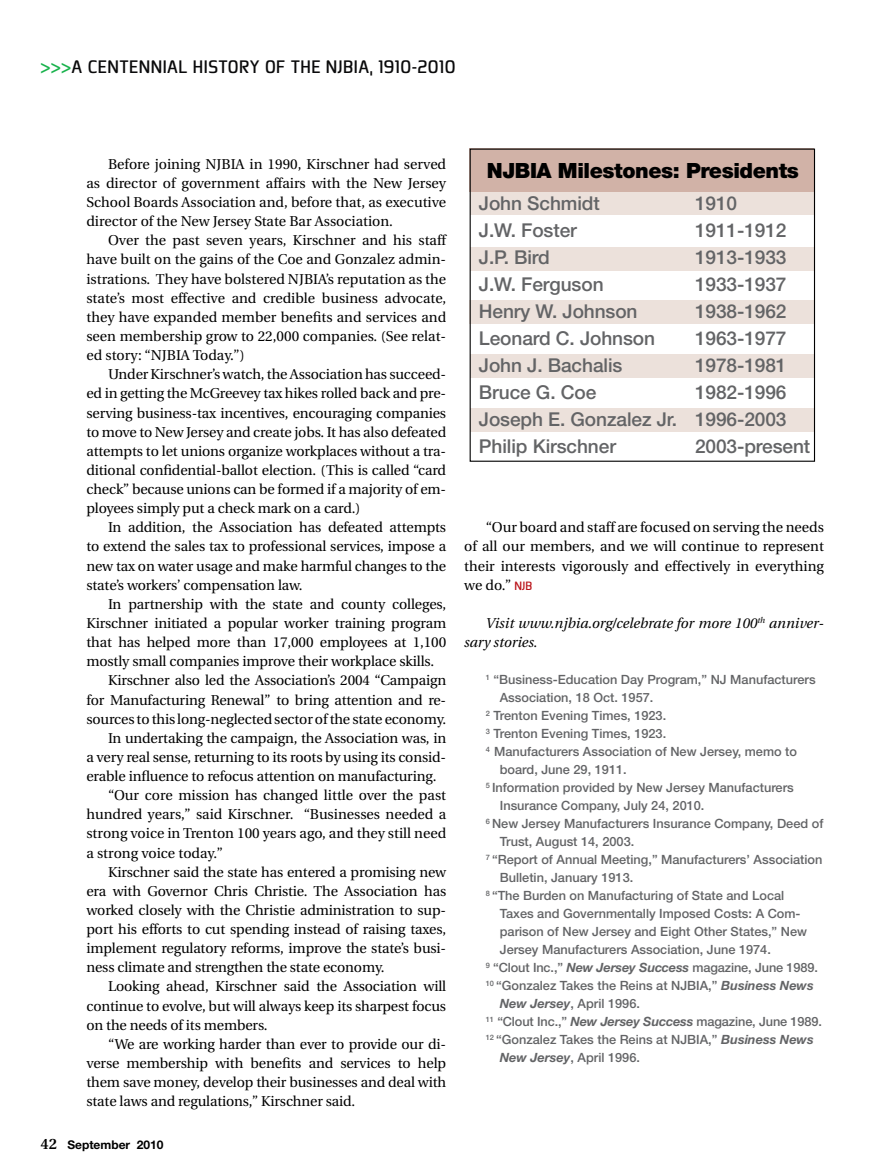
<style>
.page{position:relative;width:878px;height:1175px;background:#fff}
.page>*{position:absolute;margin:0;border:0;box-sizing:border-box;transform-origin:0 0}
.t1{font:900 21px "Helvetica Neue";letter-spacing:-.02em;color:#000}
.t2{font:500 19.05px/27px "Helvetica Neue";letter-spacing:-.005em;color:#636466;text-align:justify}
.t3{font:700 18px "Bentwood";letter-spacing:.025em;color:#0a0a0b}
.t4{font:14.25px/19px "Utopia";letter-spacing:-.01em;color:#000;text-align:justify}
.t5{font:italic 14.25px/19px "Utopia";color:#000}
.t6{font:500 12.75px "Helvetica Neue";color:#636466}
.t7{font:700 12px "Helvetica Neue";color:#000}
.s1{color:#18b24c}
.s2{font-family:"Utopia";font-weight:600;font-size:15px}
.s3{font-family:"Bentwood";font-weight:700;font-size:12px;color:#ba141a}
.s4{font-weight:700;font-style:italic}
</style>
<div class="page">
<div style="left:470px;top:408px;width:344px;height:24px;background:#ece1db"></div>
<div style="left:469px;top:300px;width:344px;height:24px;background:#ece1db"></div>
<div style="left:470px;top:246px;width:344px;height:24px;background:#ece1db"></div>
<div style="left:470px;top:190px;width:344px;height:24px;background:#ece1db"></div>
<div style="left:470px;top:354px;width:344px;height:24px;background:#ece1db"></div>
<div style="left:469px;top:148px;width:345px;height:44px;background:#d1b2a7"></div>
<div style="left:469px;top:148px;width:346px;height:314px;border:1px solid #000"></div>
<p class="t3" style="left:40px;top:56px;width:416px"><span class="s1">&gt;&gt;&gt;</span>A CENTENNIAL HISTORY OF THE NJBIA, 1910-2010</p>
<p class="t4" style="left:86px;top:155px;width:361px;text-indent:22px">Before joining NJBIA in 1990, Kirschner had served as director of government affairs with the New Jersey School Boards Association and, before that, as executive director of the New Jersey State Bar Association.</p>
<p class="t4" style="left:86px;top:231px;width:361px;text-indent:22px">Over the past seven years, Kirschner and his staff have built on the gains of the Coe and Gonzalez admin&shy;istrations. They have bolstered NJBIA’s reputation as the state’s most effective and credible business advocate, they have expanded member benefits and services and seen membership grow to 22,000 companies. (See relat&shy;ed story: “NJBIA Today.”)</p>
<p class="t4" style="left:86px;top:365px;width:361px;text-indent:22px">Under Kirschner’s watch, the Association has succeed&shy;ed in getting the McGreevey tax hikes rolled back and pre&shy;serving business-tax incentives, encouraging companies to move to New Jersey and create jobs. It has also defeated attempts to let unions organize workplaces without a tra&shy;ditional confidential-ballot election. (This is called “card check” because unions can be formed if a majority of em&shy;ployees simply put a check mark on a card.)</p>
<p class="t4" style="left:86px;top:518px;width:361px;text-indent:22px">In addition, the Association has defeated attempts to extend the sales tax to professional services, impose a new tax on water usage and make harmful changes to the state’s workers’ compensation law.</p>
<p class="t4" style="left:108px;top:595px;width:339px">In partnership with the state and county colleges,</p>
<p class="t4" style="left:86px;top:614px;width:361px">Kirschner initiated a popular worker training program</p>
<p class="t4" style="left:86px;top:633px;width:361px">that has helped more than 17,000 employees at 1,100</p>
<p class="t4" style="left:86px;top:652px;width:349px">mostly small companies improve their workplace skills.</p>
<p class="t4" style="left:108px;top:671px;width:339px">Kirschner also led the Association’s 2004 “Campaign</p>
<p class="t4" style="left:86px;top:690px;width:361px">for Manufacturing Renewal” to bring attention and re-</p>
<p class="t4" style="left:86px;top:709px;width:361px">sources to this long-neglected sector of the state economy.</p>
<p class="t4" style="left:108px;top:728px;width:339px">In undertaking the campaign, the Association was, in</p>
<p class="t4" style="left:86px;top:747px;width:361px">a very real sense, returning to its roots by using its consid-</p>
<p class="t4" style="left:86px;top:767px;width:351px">erable influence to refocus attention on manufacturing.</p>
<p class="t4" style="left:108px;top:786px;width:339px">“Our core mission has changed little over the past</p>
<p class="t4" style="left:86px;top:805px;width:361px">hundred years,” said Kirschner. “Businesses needed a</p>
<p class="t4" style="left:86px;top:824px;width:361px">strong voice in Trenton 100 years ago, and they still need</p>
<p class="t4" style="left:86px;top:843px;width:138px">a strong voice today.”</p>
<p class="t4" style="left:108px;top:862px;width:339px">Kirschner said the state has entered a promising new</p>
<p class="t4" style="left:86px;top:881px;width:361px">era with Governor Chris Christie. The Association has</p>
<p class="t4" style="left:86px;top:900px;width:361px">worked closely with the Christie administration to sup-</p>
<p class="t4" style="left:86px;top:920px;width:361px">port his efforts to cut spending instead of raising taxes,</p>
<p class="t4" style="left:86px;top:939px;width:361px">implement regulatory reforms, improve the state’s busi-</p>
<p class="t4" style="left:86px;top:958px;width:299px">ness climate and strengthen the state economy.</p>
<p class="t4" style="left:108px;top:977px;width:339px">Looking ahead, Kirschner said the Association will</p>
<p class="t4" style="left:86px;top:996px;width:361px">continue to evolve, but will always keep its sharpest focus</p>
<p class="t4" style="left:86px;top:1015px;width:183px">on the needs of its members.</p>
<p class="t4" style="left:108px;top:1034px;width:339px">“We are working harder than ever to provide our di-</p>
<p class="t4" style="left:86px;top:1053px;width:361px">verse membership with benefits and services to help</p>
<p class="t4" style="left:86px;top:1073px;width:361px">them save money, develop their businesses and deal with</p>
<p class="t4" style="left:86px;top:1092px;width:270px">state laws and regulations,” Kirschner said.</p>
<p class="t7" style="left:40px;top:1137px;width:125px"><span class="s2">42</span> September 2010</p>
<h1 class="t1" style="left:487px;top:157px;width:313px">NJBIA Milestones: Presidents</h1>
<h2 class="t2" style="left:479px;top:190px;width:122px">John Schmidt</h2>
<h2 class="t2" style="left:695px;top:190px;width:44px">1910</h2>
<h2 class="t2" style="left:479px;top:217px;width:99px">J.W. Foster</h2>
<h2 class="t2" style="left:695px;top:217px;width:93px">1911-1912</h2>
<h2 class="t2" style="left:479px;top:244px;width:72px">J.P. Bird</h2>
<h2 class="t2" style="left:695px;top:244px;width:93px">1913-1933</h2>
<h2 class="t2" style="left:479px;top:271px;width:126px">J.W. Ferguson</h2>
<h2 class="t2" style="left:695px;top:271px;width:93px">1933-1937</h2>
<h2 class="t2" style="left:479px;top:298px;width:160px">Henry W. Johnson</h2>
<h2 class="t2" style="left:695px;top:298px;width:93px">1938-1962</h2>
<h2 class="t2" style="left:479px;top:324px;width:178px">Leonard C. Johnson</h2>
<h2 class="t2" style="left:695px;top:324px;width:93px">1963-1977</h2>
<h2 class="t2" style="left:479px;top:351px;width:145px">John J. Bachalis</h2>
<h2 class="t2" style="left:695px;top:351px;width:93px">1978-1981</h2>
<h2 class="t2" style="left:479px;top:378px;width:119px">Bruce G. Coe</h2>
<h2 class="t2" style="left:479px;top:378px;width:309px;text-indent:216px">1982-1996<br>Joseph E. Gonzalez Jr. 1996-2003<br>Philip Kirschner</h2>
<h2 class="t2" style="left:695px;top:432px;width:117px">2003-present</h2>
<p class="t4" style="left:464px;top:518px;width:361px;text-indent:22px">“Our board and staff are focused on serving the needs of all our members, and we will continue to represent their interests vigorously and effectively in everything we do.” <span class="s3">NJB</span></p>
<p class="t5" style="left:464px;top:614px;width:361px;text-indent:22px">Visit www.njbia.org/celebrate for more 100<sup>th</sup> anniver&shy;sary stories.</p>
<p class="t6" style="left:486px;top:672px;width:331px"><sup>1</sup> “Business-Education Day Program,” NJ Manufacturers</p>
<p class="t6" style="left:500px;top:690px;width:155px">Association, 18 Oct. 1957.</p>
<p class="t6" style="left:486px;top:708px;width:182px"><sup>2</sup> Trenton Evening Times, 1923.</p>
<p class="t6" style="left:486px;top:726px;width:182px"><sup>3</sup> Trenton Evening Times, 1923.</p>
<p class="t6" style="left:486px;top:744px;width:313px"><sup>4</sup> Manufacturers Association of New Jersey, memo to</p>
<p class="t6" style="left:500px;top:762px;width:128px">board, June 29, 1911.</p>
<p class="t6" style="left:486px;top:780px;width:309px"><sup>5</sup> Information provided by New Jersey Manufacturers</p>
<p class="t6" style="left:500px;top:798px;width:206px">Insurance Company, July 24, 2010.</p>
<p class="t6" style="left:486px;top:816px;width:339px"><sup>6</sup> New Jersey Manufacturers Insurance Company, Deed of</p>
<p class="t6" style="left:500px;top:834px;width:136px">Trust, August 14, 2003.</p>
<p class="t6" style="left:486px;top:852px;width:338px"><sup>7</sup> “Report of Annual Meeting,” Manufacturers’ Association</p>
<p class="t6" style="left:500px;top:870px;width:135px">Bulletin, January 1913.</p>
<p class="t6" style="left:486px;top:888px;width:300px"><sup>8</sup> “The Burden on Manufacturing of State and Local</p>
<p class="t6" style="left:500px;top:906px;width:302px">Taxes and Governmentally Imposed Costs: A Com-</p>
<p class="t6" style="left:500px;top:924px;width:309px">parison of New Jersey and Eight Other States,” New</p>
<p class="t6" style="left:500px;top:942px;width:272px">Jersey Manufacturers Association, June 1974.</p>
<p class="t6" style="left:486px;top:960px;width:333px"><sup>9</sup> “Clout Inc.,” <span class="s4">New Jersey Success</span> magazine, June 1989.</p>
<p class="t6" style="left:486px;top:978px;width:329px"><sup>10</sup> “Gonzalez Takes the Reins at NJBIA,” <span class="s4">Business News</span></p>
<p class="t6" style="left:500px;top:996px;width:142px"><span class="s4">New Jersey</span>, April 1996.</p>
<p class="t6" style="left:486px;top:1014px;width:338px"><sup>11</sup> “Clout Inc.,” <span class="s4">New Jersey Success</span> magazine, June 1989.</p>
<p class="t6" style="left:486px;top:1032px;width:329px"><sup>12</sup> “Gonzalez Takes the Reins at NJBIA,” <span class="s4">Business News</span></p>
<p class="t6" style="left:500px;top:1050px;width:142px"><span class="s4">New Jersey</span>, April 1996.</p>
</div>
